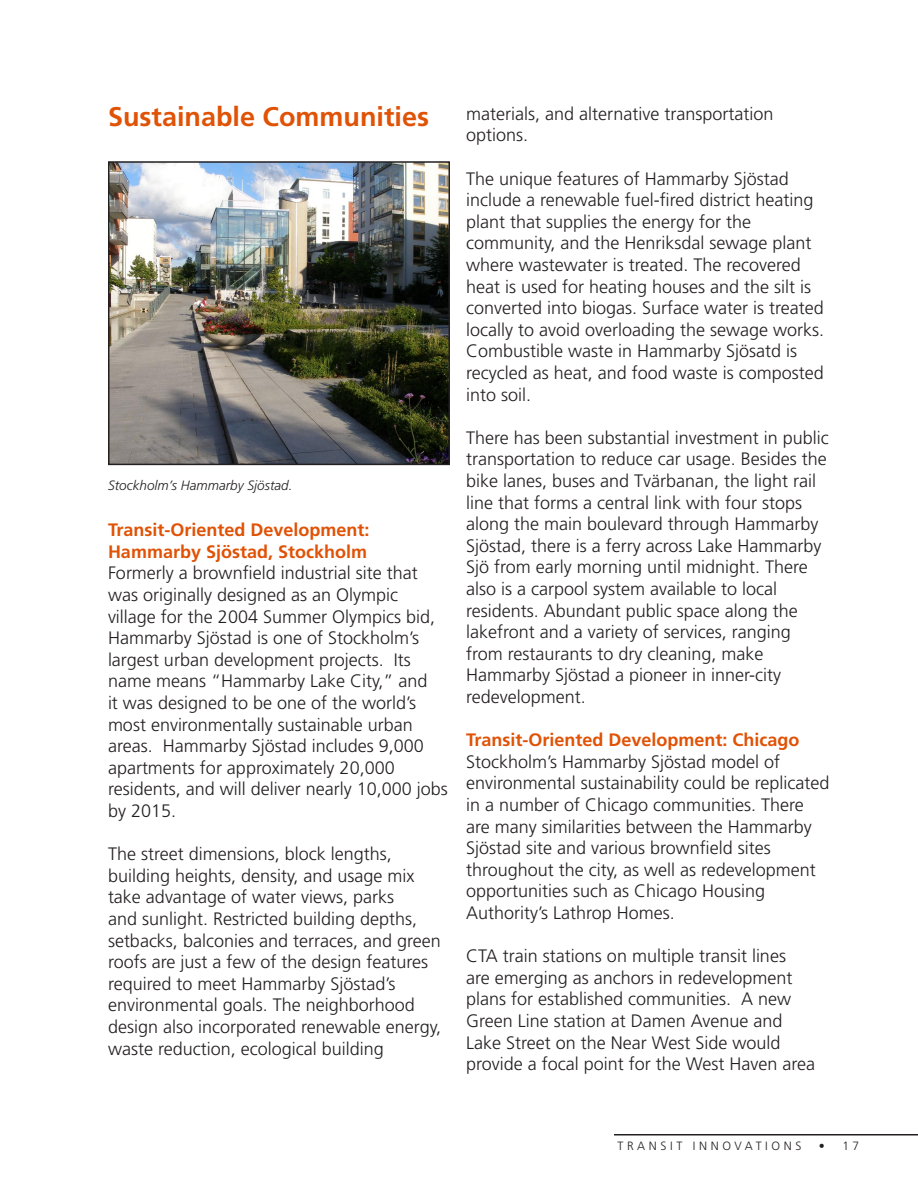
<style>
.page{position:relative;width:918px;height:1188px;background:#fff}
.page>*{position:absolute;margin:0;border:0;box-sizing:border-box;transform-origin:0 0}
.t1{font:700 27px "Frutiger LT Std";color:#e05206}
.t2{font:300 18px/21.6px "Frutiger LT Std";color:#231f20}
.t3{font:700 18px "Frutiger LT Std";color:#e05206}
.t4{font:italic 300 13.5px "Frutiger LT Std";color:#231f20}
.t5{font:300 12px "Frutiger LT Std";letter-spacing:.3em;color:#231f20}
</style>
<div class="page">
<img style="left:111px;top:164px;width:336px;height:298px">
<div style="left:108px;top:161px;width:342px;height:304px;border:2px solid #231f20"></div>
<hr style="left:614px;top:1134px;width:304px;height:2px;background:#231f20">
<p class="t1" style="left:108px;top:101px;width:323px">Sustainable Communities</p>
<p class="t4" style="left:108px;top:477px;width:186px">Stockholm’s Hammarby Sjöstad.</p>
<p class="t3" style="left:108px;top:519px;width:263px">Transit-Oriented Development:</p>
<p class="t3" style="left:108px;top:541px;width:261px">Hammarby Sjöstad, Stockholm</p>
<p class="t2" style="left:108px;top:563px;width:341px">Formerly a brownfield industrial site that was originally designed as an Olympic village for the 2004 Summer Olympics bid, Hammarby Sjöstad is one of Stockholm’s largest urban development projects. Its name means “Hammarby Lake City,” and<br>it was designed to be one of the world’s most environmentally sustainable urban areas. Hammarby Sjöstad includes 9,000 apartments for approximately 20,000 residents, and will deliver nearly 10,000 jobs by 2015.</p>
<p class="t2" style="left:108px;top:843px;width:335px">The street dimensions, block lengths, building heights, density, and usage mix take advantage of water views, parks<br>and sunlight. Restricted building depths, setbacks, balconies and terraces, and green roofs are just a few of the design features required to meet Hammarby Sjöstad’s environmental goals. The neighborhood design also incorporated renewable energy, waste reduction, ecological building</p>
<p class="t2" style="left:466px;top:103px;width:309px">materials, and alternative transportation options.</p>
<p class="t2" style="left:466px;top:168px;width:360px">The unique features of Hammarby Sjöstad include a renewable fuel-fired district heating plant that supplies the energy for the community, and the Henriksdal sewage plant where wastewater is treated. The recovered heat is used for heating houses and the silt is converted into biogas. Surface water is treated locally to avoid overloading the sewage works.<br>Combustible waste in Hammarby Sjösatd is recycled as heat, and food waste is composted into soil.</p>
<p class="t2" style="left:466px;top:427px;width:364px">There has been substantial investment in public transportation to reduce car usage. Besides the bike lanes, buses and Tvärbanan, the light rail line that forms a central link with four stops along the main boulevard through Hammarby Sjöstad, there is a ferry across Lake Hammarby Sjö from early morning until midnight. There also is a carpool system available to local residents. Abundant public space along the lakefront and a variety of services, ranging from restaurants to dry cleaning, make Hammarby Sjöstad a pioneer in inner-city redevelopment.</p>
<p class="t3" style="left:466px;top:729px;width:335px">Transit-Oriented Development: Chicago</p>
<p class="t2" style="left:466px;top:751px;width:365px">Stockholm’s Hammarby Sjöstad model of environmental sustainability could be replicated in a number of Chicago communities. There are many similarities between the Hammarby Sjöstad site and various brownfield sites throughout the city, as well as redevelopment opportunities such as Chicago Housing Authority’s Lathrop Homes.</p>
<p class="t2" style="left:466px;top:945px;width:351px">CTA train stations on multiple transit lines<br>are emerging as anchors in redevelopment plans for established communities. A new Green Line station at Damen Avenue and Lake Street on the Near West Side would provide a focal point for the West Haven area</p>
<p class="t5" style="left:617px;top:1139px;width:186px">TRANSIT INNOVATIONS</p>
<p class="t5" style="left:819px;top:1139px;width:42px">• 1 7</p>
</div>
